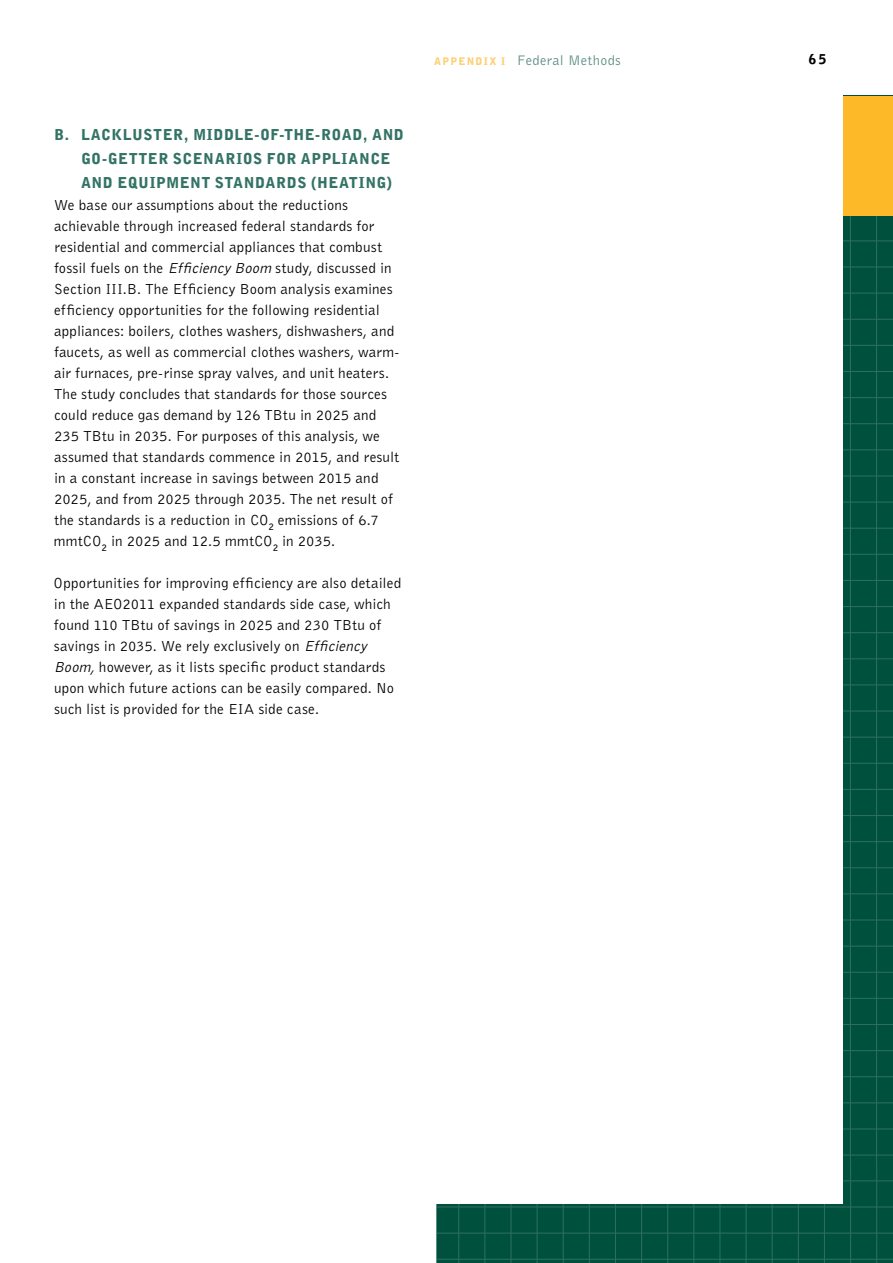
<style>
.page{position:relative;width:893px;height:1263px;background:#fff}
.page>*{position:absolute;margin:0;border:0;box-sizing:border-box;transform-origin:0 0}
.t1{font:15px/21px "Bell Gothic BT";letter-spacing:.015em;color:#000}
.t2{font:900 15px/24px "Bell Gothic BT";letter-spacing:.045em;color:#337365}
.t3{font:14.25px "Bell Gothic BT";letter-spacing:.025em;color:#598d82}
.t4{font:900 13.5px "Bell Gothic";color:#000}
.s1{font-style:italic}
.s2{font-weight:900;font-size:10.5px;color:#fdcf73}
</style>
<div class="page">
<svg style="left:844px;top:216px;width:49px;height:947px;background:#035240"></svg>
<div style="left:844px;top:96px;width:49px;height:120px;background:#fdb927"></div>
<svg style="left:436px;top:1163px;width:457px;height:100px;fill:#00503e"></svg>
<p class="t2" style="left:81px;top:123px;width:313px;text-indent:153px">LE-OF-THE-ROAD, AND<br>GO-GETTER SCENARIOS FOR APPLIAN CE<br>AND EQUIPMENT STANDARDS (HEATIN G)</p>
<p class="t1" style="left:54px;top:194px;width:347px">We base our assumptions about the reductions achievable through increased federal standards for residential and commercial appliances that combust fossil fuels on the <span class="s1">EfficiencyBoom</span> study, discussed in Section III.B. The Efficiency Boom analysis examines efficiency opportunities for the following residential appliances: boilers, clothes washers, dishwashers, and faucets, as well as commercial clothes washers, warm&shy;air furnaces, pre-rinse spray valves, and unit heaters.<br>The study concludes that standards for those sources could reduce gas demand by 126 TBtu in 2025 and 235 TBtu in 2035. For purposes of this analysis, we assumed that standards commence in 2015, and result in a constant increase in savings between 2015 and 2025, and from 2025 through 2035. The net result of the standards is a reduction in CO<sub>2</sub> emissions of 6.7 mmtCO<sub>2</sub> in 2025 and 12.5 mmtCO<sub>2</sub> in 2035.</p>
<p class="t1" style="left:54px;top:572px;width:349px">Opportunities for improving efficiency are also detailed in the AEO2011 expanded standards side case, which found 110 TBtu of savings in 2025 and 230 TBtu of savings in 2035. We rely exclusively on <span class="s1">Efficiency Boom,</span>however, as it lists specific product standards upon which future actions can be easily compared. No such list is provided for the EIA side case.</p>
<p class="t2" style="left:54px;top:123px;width:163px">B. LACKLUSTER, MIDD</p>
<p class="t3" style="left:434px;top:51px;width:188px"><span class="s2">APPENDIX I</span> Federal Methods</p>
<p class="t4" style="left:809px;top:51px;width:19px">65</p>
</div>
